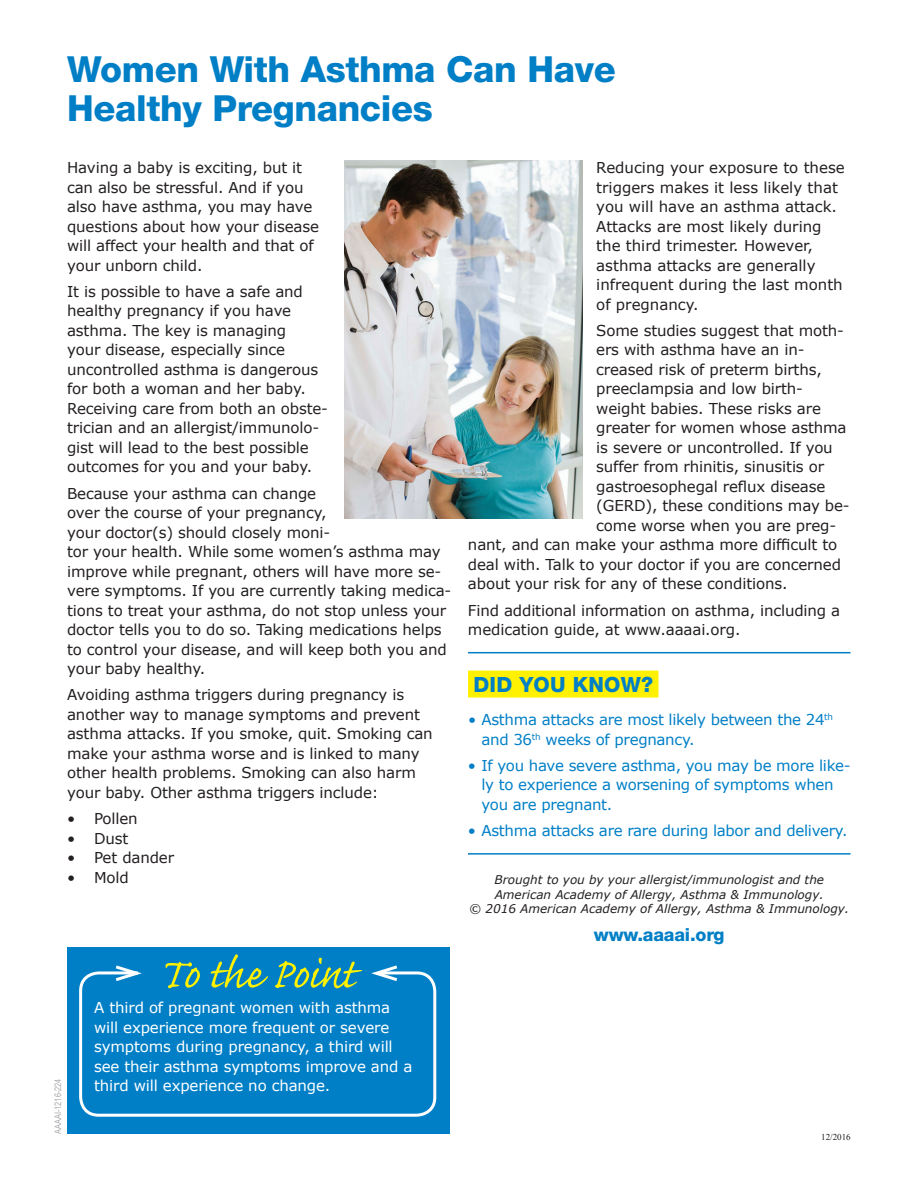
<style>
.page{position:relative;width:918px;height:1188px;background:#fff}
.page>*{position:absolute;margin:0;border:0;box-sizing:border-box;transform-origin:0 0}
.t1{font:54px "Caflisch Script";letter-spacing:-.015em;color:#fff101}
.t2{font:800 36px/39px "Helvetica Neue LT";letter-spacing:-.01em;color:#007fc6}
.t3{font:800 21px "Helvetica Neue LT";letter-spacing:.01em;color:#007fc6}
.t4{font:800 18px "Helvetica Neue LT";letter-spacing:-.01em;color:#007fc6}
.t5{font:15px/19.5px "Verdana";letter-spacing:-.01em;color:#231f20}
.t6{font:15px/19.5px "Verdana";letter-spacing:-.02em;color:#007fc6}
.t7{font:15px/19.5px "Verdana";letter-spacing:-.01em;color:#fff}
.t8{font:italic 12px/14.4px "Verdana";color:#231f20;text-align:center}
.t9{font:9px "Arial Narrow";color:#a8a9ad}
.t10{font:9px "Times New Roman";color:#231f20}
</style>
<div class="page">
<hr style="left:468px;top:652px;width:382px;height:1px;background:#007fc6">
<div style="left:468px;top:671px;width:190px;height:27px;background:#fff101"></div>
<hr style="left:468px;top:853px;width:382px;height:2px;background:#007fc6">
<div style="left:67px;top:947px;width:383px;height:187px;background:#007fc6"></div>
<div style="left:79px;top:971px;width:357px;height:146px;border:3px solid #fff;border-radius:18px"></div>
<div style="left:138px;top:969px;width:243px;height:12px;background:#007fc6"></div>
<svg style="left:112px;top:965px;width:30px;height:16px"></svg>
<svg style="left:371px;top:965px;width:30px;height:16px"></svg>
<img style="left:344px;top:161px;width:239px;height:357px">
<h2 class="t2" style="left:67px;top:49px;width:550px">Women With Asthma Can Have<br>Healthy Pregnancies</h2>
<p class="t5" style="left:67px;top:158px;width:253px">Having a baby is exciting, but it can also be stressful. And if you also have asthma, you may have questions about how your disease will affect your health and that of your unborn child.</p>
<p class="t5" style="left:67px;top:281px;width:262px">It is possible to have a safe and healthy pregnancy if you have asthma. The key is managing<br>your disease, especially since uncontrolled asthma is dangerous for both a woman and her baby.<br>Receiving care from both an obste&shy;trician and an allergist/immunolo&shy;gist will lead to the best possible outcomes for you and your baby.</p>
<p class="t5" style="left:67px;top:483px;width:386px">Because your asthma can change<br>over the course of your pregnancy,<br>your doctor(s) should closely moni-<br>tor your health. While some women’s asthma may improve while pregnant, others will have more se&shy;vere symptoms. If you are currently taking medica&shy;tions to treat your asthma, do not stop unless your doctor tells you to do so. Taking medications helps to control your disease, and will keep both you and your baby healthy.</p>
<p class="t5" style="left:67px;top:685px;width:367px">Avoiding asthma triggers during pregnancy is another way to manage symptoms and prevent asthma attacks. If you smoke, quit. Smoking can make your asthma worse and is linked to many other health problems. Smoking can also harm your baby. Other asthma triggers include:</p>
<p class="t5" style="left:67px;top:809px;width:72px">• Pollen</p>
<p class="t5" style="left:67px;top:828px;width:63px">• Dust</p>
<p class="t5" style="left:67px;top:848px;width:109px">• Pet dander</p>
<p class="t5" style="left:67px;top:867px;width:63px">• Mold</p>
<p class="t5" style="left:596px;top:158px;width:250px">Reducing your exposure to these triggers makes it less likely that you will have an asthma attack.<br>Attacks are most likely during the third trimester. However, asthma attacks are generally infrequent during the last month of pregnancy.</p>
<p class="t5" style="left:596px;top:320px;width:249px">Some studies suggest that moth-</p>
<p class="t5" style="left:596px;top:340px;width:210px">ers with asthma have an in-</p>
<p class="t5" style="left:596px;top:359px;width:227px">creased risk of preterm births,</p>
<p class="t5" style="left:596px;top:379px;width:208px">preeclampsia and low birth-</p>
<p class="t5" style="left:596px;top:398px;width:226px">weight babies. These risks are</p>
<p class="t5" style="left:596px;top:418px;width:252px">greater for women whose asthma</p>
<p class="t5" style="left:596px;top:437px;width:238px">is severe or uncontrolled. If you</p>
<p class="t5" style="left:596px;top:457px;width:229px">suffer from rhinitis, sinusitis or</p>
<p class="t5" style="left:596px;top:476px;width:231px">gastroesophegal reflux disease</p>
<p class="t5" style="left:596px;top:496px;width:255px">(GERD), these conditions may be-</p>
<p class="t5" style="left:596px;top:515px;width:241px">come worse when you are preg-</p>
<p class="t5" style="left:468px;top:535px;width:371px">nant, and can make your asthma more difficult to</p>
<p class="t5" style="left:468px;top:554px;width:375px">deal with. Talk to your doctor if you are concerned</p>
<p class="t5" style="left:468px;top:574px;width:321px">about your risk for any of these conditions.</p>
<p class="t5" style="left:468px;top:600px;width:374px">Find additional information on asthma, including a medication guide, at www.aaaai.org.</p>
<h3 class="t3" style="left:473px;top:672px;width:181px">DID YOU KNOW?</h3>
<p class="t6" style="left:481px;top:710px;width:353px;text-indent:-13px">• Asthma attacks are most likely between the 24<sup>th </sup>and 36<sup>th</sup> weeks of pregnancy.</p>
<p class="t6" style="left:481px;top:756px;width:371px;text-indent:-14px">• If you have severe asthma, you may be more like&shy;ly to experience a worsening of symptoms when you are pregnant.</p>
<p class="t6" style="left:468px;top:821px;width:381px">• Asthma attacks are rare during labor and delivery.</p>
<p class="t8" style="left:469px;top:873px;width:382px">Brought to you by your allergist/immunologist and the<br>American Academy of Allergy, Asthma &amp; Immunology.<br>© 2016 American Academy of Allergy, Asthma &amp; Immunology.</p>
<p class="t4" style="left:594px;top:924px;width:132px">www.aaaai.org</p>
<p class="t9" style="left:51px;top:1134px;width:57px;rotate:-90deg">AAAAI-1216-224</p>
<h1 class="t1" style="left:158px;top:947px;width:200px">To the Point</h1>
<p class="t7" style="left:94px;top:998px;width:320px">A third of pregnant women with asthma will experience more frequent or severe symptoms during pregnancy, a third will see their asthma symptoms improve and a third will experience no change.</p>
<p class="t10" style="left:821px;top:1131px;width:31px">12/2016</p>
</div>
